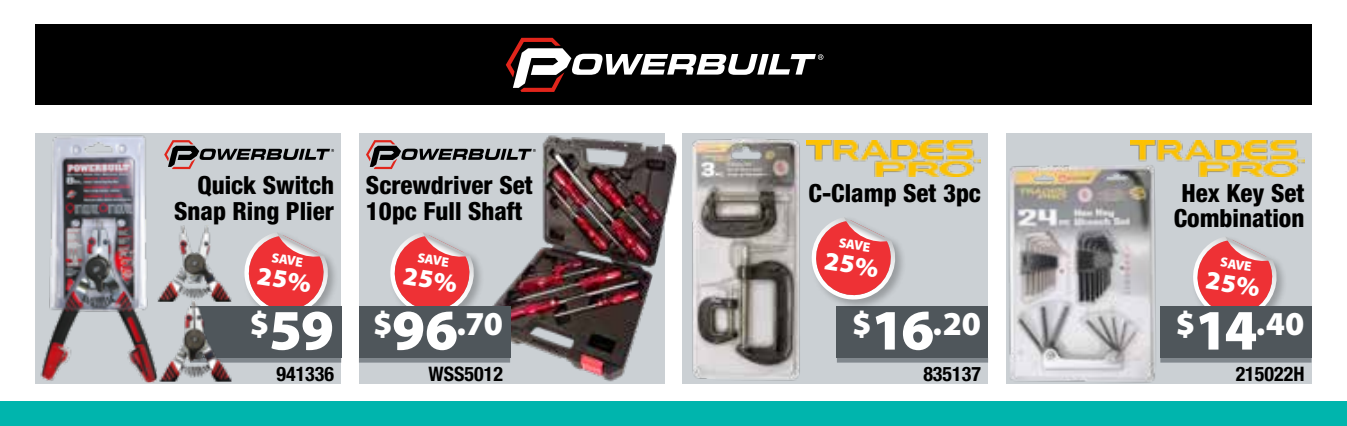
<style>
.page{position:relative;width:1347px;height:426px;background:#fff}
.page>*{position:absolute;margin:0;border:0;box-sizing:border-box;transform-origin:0 0}
.t1{font:900 57.5px "Myriad Pro";color:#fff}
.t2{font:900 33.5px "Myriad Pro";color:#fff}
.t3{font:800 condensed 25px/25px "Helvetica Neue LT Pro";color:#000}
.t4{font:700 condensed 20px "Helvetica Neue LT Pro";color:#000}
.t5{font:900 13.5px "Myriad Pro";color:#fff}
.s1{font-size:57.5px}
</style>
<div class="page">
<div style="left:0;top:401px;width:1346px;height:24px;background:#00b5ad"></div>
<div style="left:1005px;top:133px;width:306px;height:250px;background:#cbd0d4"></div>
<div style="left:359px;top:133px;width:305px;height:250px;background:#cbd0d4"></div>
<div style="left:682px;top:133px;width:306px;height:250px;background:#cbd0d4"></div>
<div style="left:35px;top:133px;width:306px;height:250px;background:#cbd0d4"></div>
<svg style="left:366px;top:140px;width:117px;height:29px"></svg>
<svg style="left:164px;top:140px;width:170px;height:29px"></svg>
<div style="left:837px;top:357px;width:151px;height:5px;background:#81888e"></div>
<div style="left:837px;top:306px;width:151px;height:51px;background:#4f565b"></div>
<div style="left:242px;top:230px;width:97px;height:95px;background:#000;opacity:.25"></div>
<div style="left:809px;top:215px;width:97px;height:95px;background:#000;opacity:.25"></div>
<div style="left:388px;top:230px;width:96px;height:95px;background:#000;opacity:.25"></div>
<div style="left:1191px;top:234px;width:96px;height:95px;background:#000;opacity:.25"></div>
<img style="left:483px;top:135px;width:193px;height:246px">
<img style="left:692px;top:137px;width:108px;height:242px">
<img style="left:1006px;top:165px;width:151px;height:219px">
<div style="left:190px;top:357px;width:151px;height:5px;background:#81888e"></div>
<div style="left:190px;top:306px;width:151px;height:51px;background:#4f565b"></div>
<img style="left:40px;top:135px;width:117px;height:247px">
<img style="left:157px;top:225px;width:75px;height:75px">
<img style="left:157px;top:300px;width:75px;height:81px">
<div style="left:359px;top:357px;width:151px;height:5px;background:#81888e"></div>
<div style="left:359px;top:306px;width:151px;height:51px;background:#4f565b"></div>
<img style="left:806px;top:140px;width:174px;height:36px">
<img style="left:1130px;top:140px;width:174px;height:36px">
<div style="left:1160px;top:357px;width:151px;height:5px;background:#81888e"></div>
<div style="left:1160px;top:306px;width:151px;height:51px;background:#4f565b"></div>
<div style="left:35px;top:25px;width:1276px;height:80px;background:#000"></div>
<svg style="left:506px;top:38px;width:317px;height:54px"></svg>
<svg style="left:242px;top:232px;width:89px;height:74px"></svg>
<svg style="left:809px;top:217px;width:89px;height:87px"></svg>
<svg style="left:388px;top:232px;width:89px;height:74px"></svg>
<svg style="left:1191px;top:236px;width:88px;height:70px"></svg>
<p class="t3" style="left:174px;top:172px;width:161px;text-align:right">Quick Switch<br>Snap Ring Plier</p>
<p class="t3" style="left:366px;top:172px;width:168px">Screwdriver Set<br>10pc Full Shaft</p>
<p class="t3" style="left:808px;top:180px;width:174px">C-Clamp Set 3pc</p>
<p class="t3" style="left:1173px;top:180px;width:132px;text-align:center">Hex Key Set<br>Combination</p>
<p class="t5" style="left:273px;top:248px;width:33px;rotate:9deg">SAVE</p>
<p class="t5" style="left:840px;top:233px;width:33px;rotate:9deg">SAVE</p>
<p class="t5" style="left:419px;top:248px;width:33px;rotate:9deg">SAVE</p>
<p class="t5" style="left:1221px;top:253px;width:33px;rotate:9deg">SAVE</p>
<h1 class="t1" style="left:250px;top:291px;width:86px"><sup>$</sup>59</h1>
<h2 class="t2" style="left:373px;top:301px;width:131px">$<span class="s1">96</span>.70</h2>
<h2 class="t2" style="left:852px;top:301px;width:130px">$<span class="s1">16</span>.20</h2>
<h2 class="t2" style="left:1175px;top:301px;width:130px">$<span class="s1">14</span>.40</h2>
<p class="t4" style="left:276px;top:361px;width:59px">941336</p>
<p class="t4" style="left:428px;top:361px;width:76px">WSS5012</p>
<p class="t4" style="left:923px;top:361px;width:59px">835137</p>
<p class="t4" style="left:1235px;top:361px;width:70px">215022H</p>
</div>
